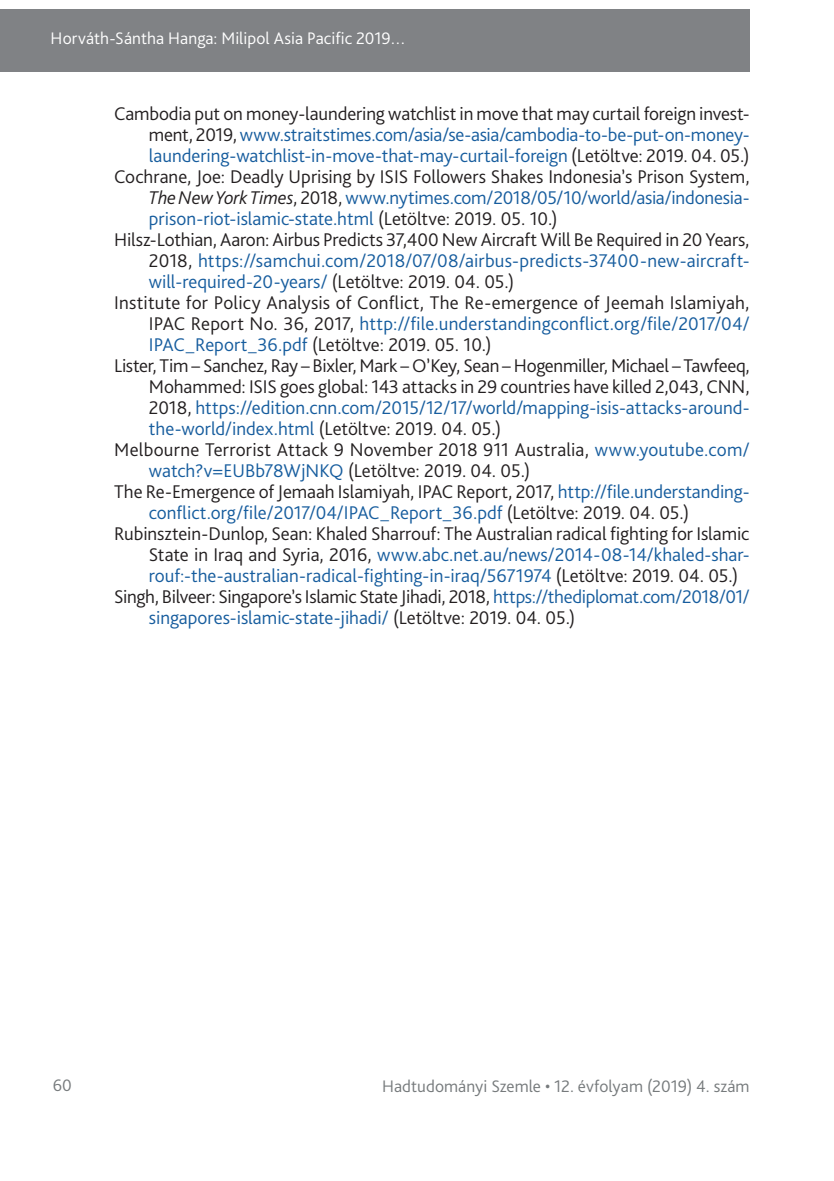
<style>
.page{position:relative;width:834px;height:1181px;background:#fff}
.page>*{position:absolute;margin:0;border:0;box-sizing:border-box;transform-origin:0 0}
._6__Bibliography_ite{font:300 19.25px/21px "Bliss Pro";letter-spacing:-.005em;color:#231f20;text-align:justify}
._6__Bibliography_ite-2{font:300 19.25px/21px "Bliss Pro";letter-spacing:-.01em;color:#175d9e;text-align:justify}
.t1{font:300 17.5px "Bliss Pro";letter-spacing:.005em;color:#767a7c}
.t2{font:300 17.5px "Bliss Pro";letter-spacing:.005em;color:#fff}
.s1{color:#231f20}
.s2{font-style:italic}
.s3{color:#175d9e}
</style>
<div class="page">
<div style="left:0;top:9px;width:749px;height:63px;background:#808285"></div>
<p class="t2" style="left:51px;top:27px;width:357px">Horváth-Sántha Hanga: Milipol Asia Pacific 2019…</p>
<p class="_6__Bibliography_ite-2" style="left:149px;top:103px;width:602px;text-indent:-35px"><span class="s1">Cambodia put on money-laundering watchlist in move that may curtail foreign invest&shy;ment, 2019,</span> www.straitstimes.com/asia/se-asia/cambodia-to-be-put-on-money&shy;laundering-watchlist-in-move-that-may-curtail-foreign <span class="s1">(Letöltve: 2019. 04. 05.)</span></p>
<p class="_6__Bibliography_ite" style="left:149px;top:166px;width:602px;text-indent:-35px">Cochrane, Joe: Deadly Uprising by ISIS Followers Shakes Indonesia’s Prison System, <span class="s2">The New York Times</span>, 2018, <span class="s3">www.nytimes.com/2018/05/10/world/asia/indonesia&shy;prison-riot-islamic-state.html</span> (Letöltve: 2019. 05. 10.)</p>
<p class="_6__Bibliography_ite" style="left:149px;top:229px;width:602px;text-indent:-35px">Hilsz-Lothian, Aaron: Airbus Predicts 37,400 New Aircraft Will Be Required in 20 Years, 2018, <span class="s3">https://samchui.com/2018/07/08/airbus-predicts-37400-new-aircraft&shy;will-required-20-years/</span> (Letöltve: 2019. 04. 05.)</p>
<p class="_6__Bibliography_ite" style="left:149px;top:292px;width:602px;text-indent:-35px">Institute for Policy Analysis of Conflict, The Re-emergence of Jeemah Islamiyah, IPAC Report No. 36, 2017, <span class="s3">http://file.understandingconflict.org/file/2017/04/ IPAC_Report_36.pdf</span> (Letöltve: 2019. 05. 10.)</p>
<p class="_6__Bibliography_ite" style="left:149px;top:355px;width:602px;text-indent:-35px">Lister, Tim – Sanchez, Ray – Bixler, Mark – O’Key, Sean – Hogenmiller, Michael – Tawfeeq, Mohammed: ISIS goes global: 143 attacks in 29 countries have killed 2,043, CNN, 2018, <span class="s3">https://edition.cnn.com/2015/12/17/world/mapping-isis-attacks-around&shy;the-world/index.html</span> (Letöltve: 2019. 04. 05.)</p>
<p class="_6__Bibliography_ite" style="left:149px;top:439px;width:602px;text-indent:-35px">Melbourne Terrorist Attack 9 November 2018 911 Australia, <span class="s3">www.youtube.com/ watch?v=EUBb78WjNKQ</span> (Letöltve: 2019. 04. 05.)</p>
<p class="_6__Bibliography_ite" style="left:149px;top:481px;width:602px;text-indent:-35px">The Re-Emergence of Jemaah Islamiyah, IPAC Report, 2017, <span class="s3">http://file.understanding&shy;conflict.org/file/2017/04/IPAC_Report_36.pdf</span> (Letöltve: 2019. 04. 05.)</p>
<p class="_6__Bibliography_ite" style="left:149px;top:523px;width:602px;text-indent:-35px">Rubinsztein-Dunlop, Sean: Khaled Sharrouf: The Australian radical fighting for Islamic State in Iraq and Syria, 2016, <span class="s3">www.abc.net.au/news/2014-08-14/khaled-shar&shy;rouf:-the-australian-radical-fighting-in-iraq/5671974</span> (Letöltve: 2019. 04. 05.)</p>
<p class="_6__Bibliography_ite" style="left:149px;top:586px;width:602px;text-indent:-35px">Singh, Bilveer: Singapore’s Islamic State Jihadi, 2018, <span class="s3">https://thediplomat.com/2018/01/ singapores-islamic-state-jihadi/</span> (Letöltve: 2019. 04. 05.)</p>
<p class="t1" style="left:53px;top:1074px;width:21px">60</p>
<p class="t1" style="left:382px;top:1075px;width:369px">Hadtudományi Szemle • 12. évfolyam (2019) 4. szám</p>
</div>
